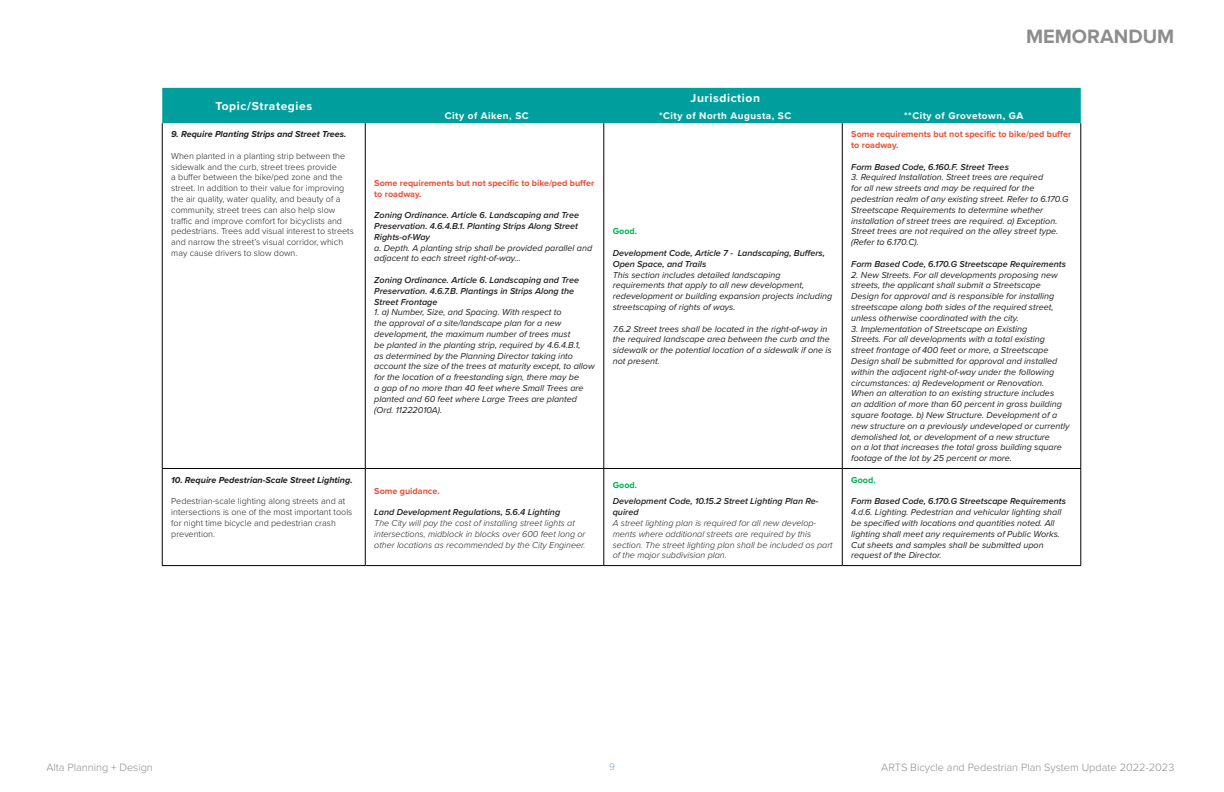
<style>
.page{position:relative;width:1224px;height:792px;background:#fff}
.page>*{position:absolute;margin:0;border:0;box-sizing:border-box;transform-origin:0 0}
.t1{font:700 20px "Proxima Nova";color:#8d8d8d}
.ARTS_Table_Column_He{font:700 12px "Proxima Nova";letter-spacing:.05em;color:#fff}
.t2{font:300 11px "Proxima Nova";color:#8d8d8d}
.ARTS_Table_Column_He-2{font:700 10px "Proxima Nova";letter-spacing:.05em;color:#fff}
.t3{font:300 10px "Proxima Nova";color:#64a5db}
.t4{font:italic 9px/10.8px "Proxima Nova";color:#231f20}
.t5{font:300 9px/10.8px "Proxima Nova";color:#231f20}
.t6{font:italic 600 9px/10.8px "Proxima Nova";color:#231f20}
.t7{font:italic 300 9px/10.8px "Proxima Nova";color:#231f20}
.t8{font:700 9px/10.8px "Proxima Nova";color:#e94f37}
.ARTS_Table_Body{font:italic 700 9px "Proxima Nova";color:#231f20}
.t9{font:700 9px "Proxima Nova";color:#00b050}
</style>
<div class="page">
<div style="left:162px;top:88px;width:919px;height:35px;background:#009f9d"></div>
<hr style="left:162px;top:123px;width:1px;height:345px;background:#000">
<hr style="left:365px;top:123px;width:1px;height:345px;background:#000">
<hr style="left:604px;top:123px;width:1px;height:345px;background:#000">
<hr style="left:842px;top:123px;width:1px;height:345px;background:#000">
<hr style="left:1081px;top:123px;width:1px;height:345px;background:#000">
<hr style="left:162px;top:468px;width:203px;height:1px;background:#000">
<hr style="left:162px;top:469px;width:1px;height:96px;background:#000">
<hr style="left:365px;top:468px;width:239px;height:1px;background:#000">
<hr style="left:365px;top:469px;width:1px;height:96px;background:#000">
<hr style="left:604px;top:468px;width:238px;height:1px;background:#000">
<hr style="left:604px;top:469px;width:1px;height:96px;background:#000">
<hr style="left:842px;top:468px;width:239px;height:1px;background:#000">
<hr style="left:842px;top:469px;width:1px;height:96px;background:#000">
<hr style="left:1081px;top:469px;width:1px;height:96px;background:#000">
<hr style="left:162px;top:565px;width:203px;height:1px;background:#000">
<hr style="left:365px;top:565px;width:239px;height:1px;background:#000">
<hr style="left:604px;top:565px;width:238px;height:1px;background:#000">
<hr style="left:842px;top:565px;width:239px;height:1px;background:#000">
<p class="ARTS_Table_Column_He" style="left:215px;top:97px;width:98px">Topic/Strategies</p>
<p class="ARTS_Table_Body" style="left:171px;top:128px;width:177px">9. Require Planting Strips and Street Trees.</p>
<p class="t5" style="left:171px;top:150px;width:184px">When planted in a planting strip between the sidewalk and the curb, street trees provide<br>a buffer between the bike/ped zone and the street. In addition to their value for improving the air quality, water quality, and beauty of a community, street trees can also help slow traffic and improve comfort for bicyclists and pedestrians. Trees add visual interest to streets and narrow the street’s visual corridor, which may cause drivers to slow down.</p>
<p class="ARTS_Table_Body" style="left:171px;top:473px;width:183px">10. Require Pedestrian-Scale Street Lighting.</p>
<p class="t5" style="left:171px;top:495px;width:183px">Pedestrian-scale lighting along streets and at intersections is one of the most important tools for night time bicycle and pedestrian crash prevention.</p>
<p class="ARTS_Table_Column_He" style="left:691px;top:89px;width:71px">Jurisdiction</p>
<h1 class="t1" style="left:1026px;top:21px;width:150px">MEMORANDUM</h1>
<p class="ARTS_Table_Column_He-2" style="left:445px;top:108px;width:85px">City of Aiken, SC</p>
<p class="ARTS_Table_Column_He-2" style="left:659px;top:108px;width:134px">*City of North Augusta, SC</p>
<p class="ARTS_Table_Column_He-2" style="left:904px;top:108px;width:120px">**City of Grovetown, GA</p>
<p class="t8" style="left:374px;top:177px;width:222px">Some requirements but not specific to bike/ped buffer to roadway.</p>
<p class="t6" style="left:374px;top:210px;width:206px;text-align:justify">Zoning Ordinance. Article 6. Landscaping and Tree Preservation. 4.6.4.B.1. Planting Strips Along Street Rights-of-Way</p>
<p class="t4" style="left:374px;top:242px;width:219px">a. Depth. A planting strip shall be provided parallel and adjacent to each street right-of-way...</p>
<p class="t6" style="left:374px;top:274px;width:206px">Zoning Ordinance. Article 6. Landscaping and Tree<br>Preservation. 4.6.7.B. Plantings in Strips Along the<br>Street Frontage</p>
<p class="t4" style="left:374px;top:307px;width:222px">1. a) Number, Size, and Spacing. With respect to<br>the approval of a site/landscape plan for a new development, the maximum number of trees must<br>be planted in the planting strip, required by 4.6.4.B.1,<br>as determined by the Planning Director taking into account the size of the trees at maturity except, to allow for the location of a freestanding sign, there may be<br>a gap of no more than 40 feet where Small Trees are planted and 60 feet where Large Trees are planted (Ord. 11222010A).</p>
<p class="t9" style="left:613px;top:225px;width:26px">Good.</p>
<p class="t6" style="left:613px;top:247px;width:214px">Development Code, Article 7 - Landscaping, Buffers,<br>Open Space, and Trails</p>
<p class="t4" style="left:613px;top:269px;width:221px">This section includes detailed landscaping requirements that apply to all new development, redevelopment or building expansion projects including streetscaping of rights of ways.</p>
<p class="t4" style="left:613px;top:323px;width:221px">7.6.2 Street trees shall be located in the right-of-way in the required landscape area between the curb and the sidewalk or the potential location of a sidewalk if one is not present.</p>
<p class="t8" style="left:374px;top:485px;width:67px">Some guidance.</p>
<p class="t6" style="left:374px;top:507px;width:187px">Land Development Regulations, 5.6.4 Lighting</p>
<p class="t7" style="left:374px;top:517px;width:213px">The City will pay the cost of installing street lights at intersections, midblock in blocks over 600 feet long or other locations as recommended by the City Engineer.</p>
<p class="t9" style="left:613px;top:478px;width:26px">Good.</p>
<p class="t6" style="left:613px;top:496px;width:207px">Development Code, 10.15.2 Street Lighting Plan Re&shy;quired</p>
<p class="t7" style="left:613px;top:517px;width:221px">A street lighting plan is required for all new develop&shy;ments where additional streets are required by this section. The street lighting plan shall be included as part of the major subdivision plan.</p>
<p class="t8" style="left:851px;top:129px;width:222px">Some requirements but not specific to bike/ped buffer to roadway.</p>
<p class="t6" style="left:851px;top:161px;width:159px">Form Based Code, 6.160.F. Street Trees</p>
<p class="t4" style="left:851px;top:172px;width:219px">3. Required Installation. Street trees are required<br>for all new streets and may be required for the pedestrian realm of any existing street. Refer to 6.170.G Streetscape Requirements to determine whether installation of street trees are required. a) Exception.<br>Street trees are not required on the alley street type. (Refer to 6.170.C).</p>
<p class="t6" style="left:851px;top:258px;width:216px">Form Based Code, 6.170.G Streetscape Requirements</p>
<p class="t4" style="left:851px;top:269px;width:208px">2. New Streets. For all developments proposing new streets, the applicant shall submit a Streetscape Design for approval and is responsible for installing streetscape along both sides of the required street, unless otherwise coordinated with the city.</p>
<p class="t4" style="left:851px;top:323px;width:220px">3. Implementation of Streetscape on Existing<br>Streets. For all developments with a total existing street frontage of 400 feet or more, a Streetscape Design shall be submitted for approval and installed within the adjacent right-of-way under the following circumstances: a) Redevelopment or Renovation.<br>When an alteration to an existing structure includes<br>an addition of more than 60 percent in gross building square footage. b) New Structure. Development of a new structure on a previously undeveloped or currently demolished lot, or development of a new structure<br>on a lot that increases the total gross building square footage of the lot by 25 percent or more.</p>
<p class="t9" style="left:851px;top:473px;width:26px">Good.</p>
<p class="t6" style="left:851px;top:496px;width:216px">Form Based Code, 6.170.G Streetscape Requirements</p>
<p class="t4" style="left:851px;top:506px;width:212px">4.d.6. Lighting. Pedestrian and vehicular lighting shall be specified with locations and quantities noted. All lighting shall meet any requirements of Public Works.<br>Cut sheets and samples shall be submitted upon request of the Director.</p>
<p class="t2" style="left:46px;top:759px;width:108px">Alta Planning + Design</p>
<p class="t3" style="left:609px;top:759px;width:7px">9</p>
<p class="t2" style="left:881px;top:759px;width:295px">ARTS Bicycle and Pedestrian Plan System Update 2022-2023</p>
</div>
